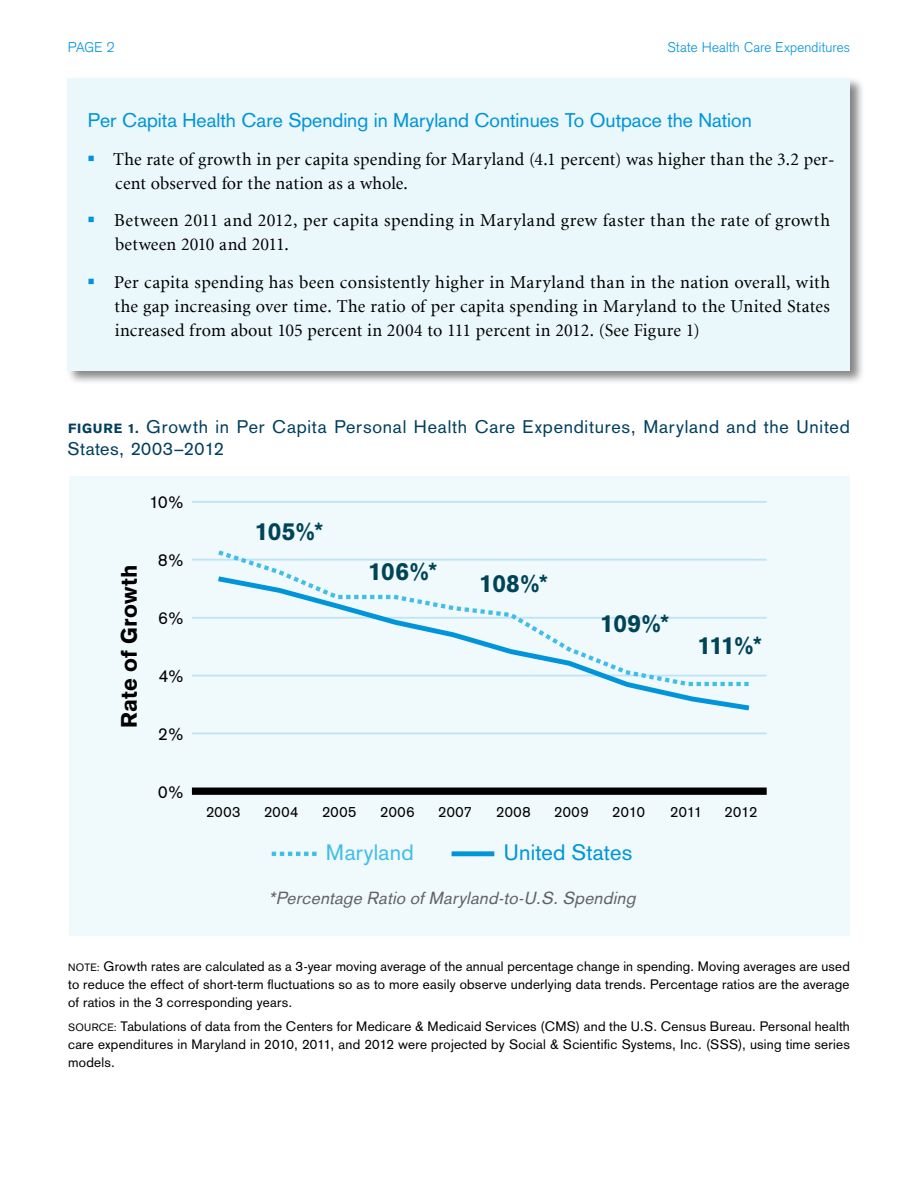
<style>
.page{position:relative;width:918px;height:1188px;background:#fff}
.page>*{position:absolute;margin:0;border:0;box-sizing:border-box;transform-origin:0 0}
.t1{font:900 24.45px "Basic Commercial LT";letter-spacing:-.035em;color:#004557}
.t2{font:900 21.9px "Basic Commercial LT";letter-spacing:.01em;color:#000}
.t3{font:21.9px "Basic Commercial LT";letter-spacing:.01em;color:#0095da}
.t4{font:21.9px "Basic Commercial LT";letter-spacing:.01em;color:#41bee8}
.t5{font:19.5px "Basic Commercial LT";color:#0095da}
.t6{font:18px/24px "Minion LT";letter-spacing:.01em;color:#000}
.t7{font:18px/22.5px "Basic Commercial LT";letter-spacing:.04em;color:#003f5f}
.t8{font:italic 17.1px "Basic Commercial LT";letter-spacing:.02em;color:#616264}
.t9{font:17.1px "Basic Commercial LT";color:#000}
.t10{font:14.7px "Basic Commercial LT";letter-spacing:.03em;color:#000}
.t11{font:300 13.8px "Basic Commercial LT";letter-spacing:.015em;color:#0095da}
.t12{font:13.5px/18px "Basic Commercial LT";letter-spacing:.015em;color:#000;text-align:justify}
.t13{font:10.5px "Basic Commercial LT";color:#000}
.s1{font-weight:900;font-size:13.2px}
.s2{font-size:10.5px}
</style>
<div class="page">
<div style="left:69px;top:477px;width:780px;height:459px;background:#f0f9fc"></div>
<hr style="left:192px;top:732px;width:575px;height:2px;background:#c0e4f6">
<hr style="left:192px;top:675px;width:575px;height:1px;background:#c0e4f6">
<hr style="left:192px;top:617px;width:575px;height:2px;background:#c0e4f6">
<hr style="left:192px;top:559px;width:575px;height:2px;background:#c0e4f6">
<hr style="left:192px;top:501px;width:575px;height:2px;background:#c0e4f6">
<div style="left:192px;top:788px;width:575px;height:7px;background:#000"></div>
<svg style="left:223px;top:551px;width:524px;height:23px"></svg>
<svg style="left:215px;top:574px;width:537px;height:137px"></svg>
<svg style="left:274px;top:852px;width:43px;height:4px"></svg>
<div style="left:452px;top:851px;width:42px;height:5px;background:#0095da"></div>
<div style="left:66px;top:76px;width:800px;height:309px;background:#000;opacity:.48"></div>
<div style="left:68px;top:78px;width:782px;height:292px;background:#eaf7fb"></div>
<p class="t11" style="left:68px;top:40px;width:48px">PAGE 2</p>
<p class="t11" style="left:668px;top:40px;width:184px">State Health Care Expenditures</p>
<h3 class="t5" style="left:88px;top:109px;width:665px">Per Capita Health Care Spending in Maryland Continues To Outpace the Nation</h3>
<h3 class="t6" style="left:113px;top:148px;width:723px">The rate of growth in per capita spending for Maryland (4.1 percent) was higher than the 3.2 per&shy;cent observed for the nation as a whole.</h3>
<h3 class="t6" style="left:114px;top:209px;width:717px">Between 2011 and 2012, per capita spending in Maryland grew faster than the rate of growth between 2010 and 2011.</h3>
<p class="t6" style="left:114px;top:271px;width:717px;text-align:justify">Per capita spending has been consistently higher in Maryland than in the nation overall, with the gap increasing over time. The ratio of per capita spending in Maryland to the United States increased from about 105 percent in 2004 to 111 percent in 2012. (See Figure 1)</p>
<h3 class="t7" style="left:68px;top:415px;width:784px"><span class="s1">FIGURE 1.</span> Growth in Per Capita Personal Health Care Expenditures, Maryland and the United<br>States, 2003–2012</h3>
<p class="t9" style="left:149px;top:492px;width:37px">10%</p>
<h2 class="t2" style="left:116px;top:728px;width:165px;rotate:-90deg">RATE OF GROWTH</h2>
<p class="t9" style="left:158px;top:550px;width:28px">8%</p>
<p class="t9" style="left:158px;top:608px;width:28px">6%</p>
<p class="t9" style="left:159px;top:666px;width:27px">4%</p>
<p class="t9" style="left:158px;top:724px;width:28px">2%</p>
<p class="t9" style="left:158px;top:782px;width:28px">0%</p>
<h1 class="t1" style="left:255px;top:517px;width:70px">105%*</h1>
<h1 class="t1" style="left:368px;top:556px;width:70px">106%*</h1>
<h1 class="t1" style="left:480px;top:569px;width:70px">108%*</h1>
<h1 class="t1" style="left:601px;top:609px;width:70px">109%*</h1>
<h1 class="t1" style="left:698px;top:631px;width:65px">111%*</h1>
<p class="t10" style="left:206px;top:803px;width:36px">2003</p>
<p class="t10" style="left:264px;top:803px;width:36px">2004</p>
<p class="t10" style="left:322px;top:803px;width:36px">2005</p>
<p class="t10" style="left:380px;top:803px;width:36px">2006</p>
<p class="t10" style="left:438px;top:803px;width:35px">2007</p>
<p class="t10" style="left:496px;top:803px;width:36px">2008</p>
<p class="t10" style="left:554px;top:803px;width:36px">2009</p>
<p class="t10" style="left:612px;top:803px;width:34px">2010</p>
<p class="t10" style="left:670px;top:803px;width:33px">2011</p>
<h2 class="t4" style="left:326px;top:840px;width:89px">Maryland</h2>
<h2 class="t3" style="left:504px;top:840px;width:130px">United States</h2>
<p class="t8" style="left:270px;top:888px;width:368px">*Percentage Ratio of Maryland-to-U.S. Spending</p>
<p class="t10" style="left:725px;top:803px;width:34px">2012</p>
<p class="t12" style="left:68px;top:957px;width:783px;text-indent:29px"><span class="s2">:</span> Growth rates are calculated as a 3-year moving average of the annual percentage change in spending. Moving averages are used to reduce the effect of short-term fluctuations so as to more easily observe underlying data trends. Percentage ratios are the average of ratios in the 3 corresponding years.</p>
<p class="t12" style="left:68px;top:1018px;width:783px"><span class="s2">Sou rce :</span> Tabulations of data from the Centers for Medicare &amp; Medicaid Services (CMS) and the U.S. Census Bureau. Personal health care expenditures in Maryland in 2010, 2011, and 2012 were projected by Social &amp; Scientific Systems, Inc. (SSS), using time series models.</p>
<p class="t13" style="left:68px;top:961px;width:14px">Note</p>
</div>
